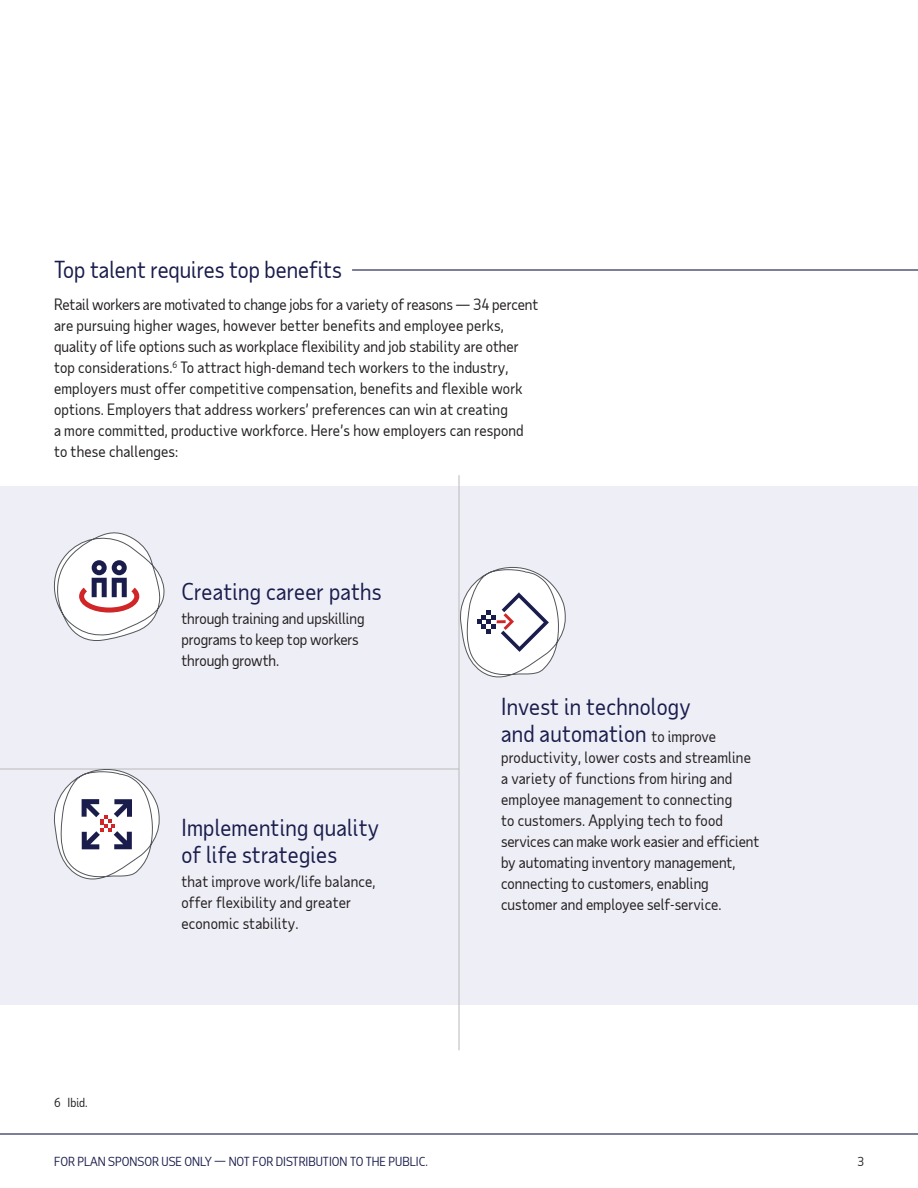
<style>
.page{position:relative;width:918px;height:1188px;background:#fff}
.page>*{position:absolute;margin:0;border:0;box-sizing:border-box;transform-origin:0 0}
._2019_-_Headlines{font:22.5px/27px "Taub Sans";letter-spacing:.01em;color:#1a1d4c}
._2019_-_Body_Copy{font:15px/21px "Taub Sans";letter-spacing:.01em;color:#231f20}
._2019_-_Headlines-2{font:15px/21px "Taub Sans";letter-spacing:.01em;color:#231f20}
.t1{font:12px "Taub Sans";color:#1a1d4c}
._2019_-_Source___Footer{font:12px "Taub Sans";color:#231f20}
.s1{font-size:15px;color:#231f20}
</style>
<div class="page">
<hr style="left:0;top:1133px;width:918px;height:2px;background:#1a1d4c">
<div style="left:0;top:486px;width:918px;height:518px;background:#eeeef6"></div>
<hr style="left:352px;top:269px;width:566px;height:2px;background:#1a1d4c">
<hr style="left:459px;top:475px;width:1px;height:575px;background:#bbb9bb">
<hr style="left:0;top:769px;width:459px;height:1px;background:#bbb9bb">
<svg style="left:54px;top:768px;width:106px;height:112px"></svg>
<svg style="left:53px;top:532px;width:112px;height:109px"></svg>
<svg style="left:460px;top:567px;width:106px;height:111px"></svg>
<p class="_2019_-_Headlines" style="left:54px;top:256px;width:289px">Top talent requires top benefits</p>
<p class="_2019_-_Body_Copy" style="left:54px;top:294px;width:486px">Retail workers are motivated to change jobs for a variety of reasons — 34 percent are pursuing higher wages, however better benefits and employee perks, quality of life options such as workplace flexibility and job stability are other top considerations.<sup>6</sup> To attract high-demand tech workers to the industry, employers must offer competitive compensation, benefits and flexible work options. Employers that address workers’ preferences can win at creating<br>a more committed, productive workforce. Here’s how employers can respond to these challenges:</p>
<p class="_2019_-_Source___Footer" style="left:54px;top:1095px;width:35px">6 Ibid.</p>
<p class="_2019_-_Headlines" style="left:181px;top:577px;width:202px">Creating career paths</p>
<p class="_2019_-_Body_Copy" style="left:181px;top:608px;width:185px">through training and upskilling programs to keep top workers through growth.</p>
<p class="_2019_-_Headlines" style="left:181px;top:814px;width:199px">Implementing quality of life strategies</p>
<p class="_2019_-_Headlines-2" style="left:181px;top:871px;width:196px">that improve work/life balance, offer flexibility and greater economic stability.</p>
<p class="_2019_-_Headlines" style="left:501px;top:692px;width:216px">Invest in technology and automation <span class="s1">to improve</span></p>
<p class="_2019_-_Headlines-2" style="left:501px;top:746px;width:260px">productivity, lower costs and streamline a variety of functions from hiring and employee management to connecting<br>to customers. Applying tech to food services can make work easier and efficient by automating inventory management, connecting to customers, enabling customer and employee self-service.</p>
<p class="t1" style="left:54px;top:1153px;width:375px">FOR PLAN SPONSOR USE ONLY — NOT FOR DISTRIBUTION TO THE PUBLIC.</p>
<p class="_2019_-_Source___Footer" style="left:857px;top:1154px;width:8px">3</p>
</div>
